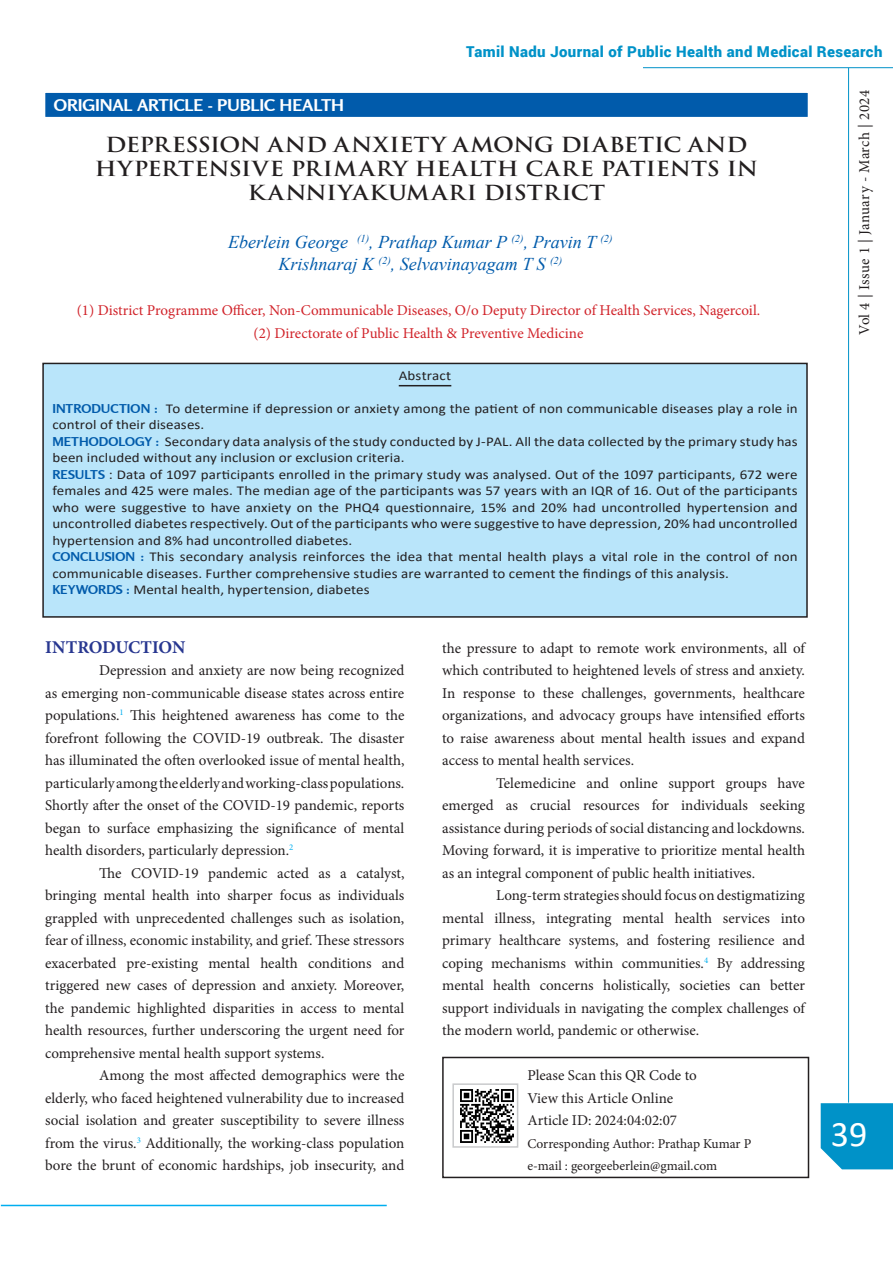
<style>
.page{position:relative;width:893px;height:1263px;background:#fff}
.page>*{position:absolute;margin:0;border:0;box-sizing:border-box;transform-origin:0 0}
.t1{font:36px "Calibri";color:#fff}
.t2{font:700 20.25px/24px "Trajan Pro";letter-spacing:.005em;color:#231f20;text-align:center;scale:1.11 1}
.Paragraph_Style_3{font:italic 18px "Times New Roman";color:#015bab}
.Paragraph_Style_3-2{font:700 18px "Minion Pro";letter-spacing:-.02em;color:#283790}
.t3{font:700 16.2px "Rosario";letter-spacing:-.01em;color:#fff;scale:1.11 1}
.Paragraph_Style_3-3{font:15px/22.5px "Minion Pro";color:#231f20;text-align:justify}
.Paragraph_Style_3-4{font:15px "Minion Pro";color:#d1232a}
.t4{font:900 15px "Roboto";letter-spacing:.025em;color:#0092c8}
.Paragraph_Style_3-5{font:15px "Minion Pro";letter-spacing:.02em;color:#231f20}
.t5{font:13.5px/16.5px "Calibri";letter-spacing:.005em;color:#231f20;scale:1.11 1}
.Paragraph_Style_3-6{font:13.5px "Minion Pro";letter-spacing:-.005em;color:#231f20}
.s1{font-family:"Rosario";font-weight:700;font-size:12.15px;color:#015bab}
</style>
<div class="page">
<hr style="left:848px;top:68px;width:1px;height:1035px;background:#0092c8">
<hr style="left:643px;top:67px;width:250px;height:1px;background:#0092c8">
<div style="left:821px;top:1103px;width:72px;height:66px;background:#0092c8"></div>
<hr style="left:1px;top:1205px;width:386px;height:1px;background:#00aeef">
<div style="left:45px;top:92px;width:763px;height:26px;background:#015bab"></div>
<div style="left:44px;top:91px;width:765px;height:27px;border:2px solid #fff"></div>
<div style="left:43px;top:363px;width:764px;height:254px;background:#b9e5fa"></div>
<hr style="left:399px;top:385px;width:52px;height:1px;background:#231f20">
<div style="left:42px;top:363px;width:766px;height:255px;border:2px solid #231f20"></div>
<div style="left:442px;top:1057px;width:367px;height:121px;border:2px solid #231f20"></div>
<img style="left:460px;top:1089px;width:54px;height:54px">
<div style="left:452px;top:1083px;width:66px;height:65px;border:2px solid #c9cacc"></div>
<p class="t4" style="left:466px;top:41px;width:418px">Tamil Nadu Journal of Public Health and Medical Research</p>
<p class="t3" style="left:54px;top:96px;width:263px">ORIGINAL ARTICLE - PUBLIC HEALTH</p>
<p class="t2" style="left:95px;top:133px;width:599px">DEPRESSION AND ANXIETY AMONG DIABETIC AND<br>HYPERTENSIVE PRIMARY HEALTH CARE PATIENTS IN<br>KANNIYAKUMARI DISTRICT</p>
<p class="Paragraph_Style_3" style="left:228px;top:229px;width:386px">Eberlein George <sup>(1)</sup>, Prathap Kumar P <sup>(2)</sup>, Pravin T <sup>(2)</sup></p>
<p class="Paragraph_Style_3" style="left:279px;top:252px;width:285px">Krishnaraj K <sup>(2)</sup>, Selvavinayagam T S <sup>(2)</sup></p>
<p class="Paragraph_Style_3-4" style="left:77px;top:300px;width:685px">(1) District Programme Officer, Non-Communicable Diseases, O/o Deputy Director of Health Services, Nagercoil.</p>
<p class="Paragraph_Style_3-4" style="left:254px;top:323px;width:331px">(2) Directorate of Public Health &amp; Preventive Medicine</p>
<p class="t5" style="left:399px;top:367px;width:49px">Abstract</p>
<p class="t5" style="left:52px;top:400px;width:673px"><span class="s1">INTRODUCTION :</span> To determine if depression or anxiety among the patient of non communicable diseases play a role in control of their diseases.</p>
<p class="t5" style="left:52px;top:433px;width:673px"><span class="s1">METHODOLOGY :</span> Secondary data analysis of the study conducted by J-PAL. All the data collected by the primary study has been included without any inclusion or exclusion criteria.</p>
<p class="t5" style="left:52px;top:466px;width:673px;text-align:justify"><span class="s1">RESULTS</span> : Data of 1097 participants enrolled in the primary study was analysed. Out of the 1097 participants, 672 were females and 425 were males. The median age of the participants was 57 years with an IQR of 16. Out of the participants who were suggestive to have anxiety on the PHQ4 questionnaire, 15% and 20% had uncontrolled hypertension and uncontrolled diabetes respectively. Out of the participants who were suggestive to have depression, 20% had uncontrolled hypertension and 8% had uncontrolled diabetes.</p>
<p class="t5" style="left:52px;top:548px;width:673px"><span class="s1">CONCLUSION :</span> This secondary analysis reinforces the idea that mental health plays a vital role in the control of non communicable diseases. Further comprehensive studies are warranted to cement the findings of this analysis.</p>
<p class="t5" style="left:52px;top:581px;width:287px"><span class="s1">KEYWORDS :</span> Mental health, hypertension, diabetes</p>
<p class="Paragraph_Style_3-2" style="left:45px;top:634px;width:142px">INTRODUCTION</p>
<p class="Paragraph_Style_3-3" style="left:45px;top:659px;width:361px;text-indent:54px">Depression and anxiety are now being recognized as emerging non-communicable disease states across entire populations.<sup>1</sup> This heightened awareness has come to the forefront following the COVID-19 outbreak. The disaster has illuminated the often overlooked issue of mental health, particularly among the elderly and working-class populations.<br>Shortly after the onset of the COVID-19 pandemic, reports began to surface emphasizing the significance of mental health disorders, particularly depression.<sup>2</sup></p>
<p class="Paragraph_Style_3-3" style="left:45px;top:862px;width:361px;text-indent:54px">The COVID-19 pandemic acted as a catalyst, bringing mental health into sharper focus as individuals grappled with unprecedented challenges such as isolation, fear of illness, economic instability, and grief. These stressors exacerbated pre-existing mental health conditions and triggered new cases of depression and anxiety. Moreover, the pandemic highlighted disparities in access to mental health resources, further underscoring the urgent need for comprehensive mental health support systems.</p>
<p class="Paragraph_Style_3-3" style="left:45px;top:1064px;width:361px;text-indent:54px">Among the most affected demographics were the elderly, who faced heightened vulnerability due to increased social isolation and greater susceptibility to severe illness from the virus.<sup>3</sup> Additionally, the working-class population bore the brunt of economic hardships, job insecurity, and</p>
<p class="Paragraph_Style_3-3" style="left:442px;top:637px;width:364px">the pressure to adapt to remote work environments, all of which contributed to heightened levels of stress and anxiety.<br>In response to these challenges, governments, healthcare organizations, and advocacy groups have intensified efforts to raise awareness about mental health issues and expand access to mental health services.</p>
<p class="Paragraph_Style_3-3" style="left:442px;top:772px;width:364px;text-indent:54px">Telemedicine and online support groups have emerged as crucial resources for individuals seeking assistance during periods of social distancing and lockdowns.<br>Moving forward, it is imperative to prioritize mental health as an integral component of public health initiatives.</p>
<p class="Paragraph_Style_3-3" style="left:442px;top:884px;width:364px;text-indent:54px">Long-term strategies should focus on destigmatizing mental illness, integrating mental health services into primary healthcare systems, and fostering resilience and coping mechanisms within communities.<sup>4</sup> By addressing mental health concerns holistically, societies can better support individuals in navigating the complex challenges of the modern world, pandemic or otherwise.</p>
<p class="Paragraph_Style_3-3" style="left:527px;top:1064px;width:171px">Please Scan this QR Code to</p>
<p class="Paragraph_Style_3-3" style="left:527px;top:1087px;width:147px">View this Article Online</p>
<p class="Paragraph_Style_3-3" style="left:527px;top:1109px;width:151px">Article ID: 2024:04:02:07</p>
<p class="Paragraph_Style_3-6" style="left:527px;top:1134px;width:225px">Corresponding Author: Prathap Kumar P</p>
<p class="Paragraph_Style_3-6" style="left:527px;top:1157px;width:191px">e-mail : georgeeberlein@gmail.com</p>
<p class="Paragraph_Style_3-5" style="left:854px;top:335px;width:246px;rotate:-90deg">Vol 4 | Issue 1 | January - March | 2024</p>
<h1 class="t1" style="left:831px;top:1108px;width:38px">39</h1>
</div>
